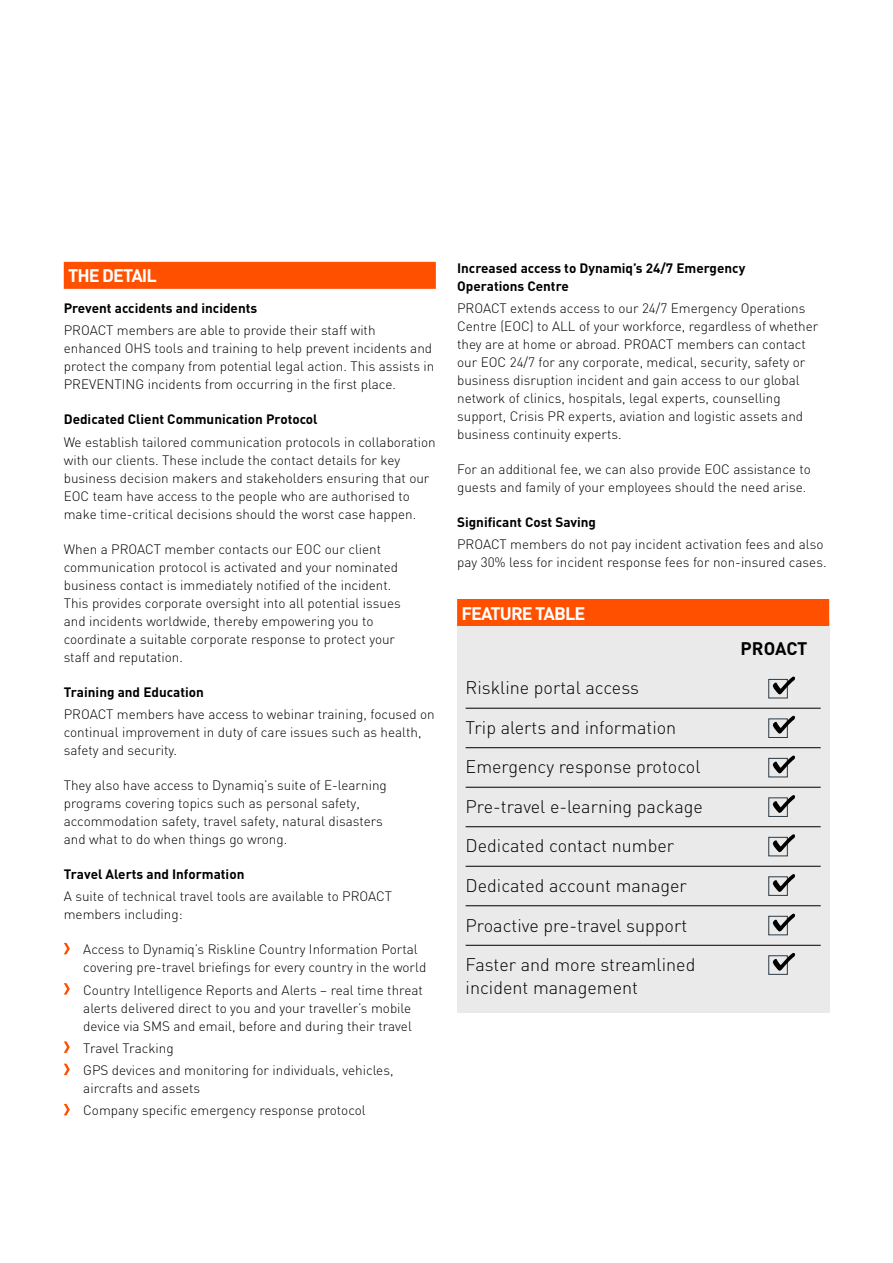
<style>
.page{position:relative;width:893px;height:1263px;background:#fff}
.page>*{position:absolute;margin:0;border:0;box-sizing:border-box;transform-origin:0 0}
.t1{font:300 18px/39.5px "DIN";color:#000}
.t2{font:700 18px "DIN";letter-spacing:-.05em;color:#fff}
.t3{font:700 18px "DIN";letter-spacing:-.01em;color:#000}
.t4{font:300 13.5px/18px "DIN";color:#000}
.t5{font:700 13.5px/18px "DIN";color:#000}
</style>
<div class="page">
<div style="left:457px;top:620px;width:372px;height:393px;background:#eaeaeb"></div>
<div style="left:64px;top:262px;width:372px;height:27px;background:#ff5000"></div>
<svg style="left:64px;top:943px;width:6px;height:11px"></svg>
<svg style="left:64px;top:983px;width:6px;height:12px"></svg>
<svg style="left:64px;top:1041px;width:6px;height:12px"></svg>
<svg style="left:64px;top:1064px;width:6px;height:11px"></svg>
<svg style="left:64px;top:1104px;width:6px;height:11px"></svg>
<div style="left:457px;top:599px;width:372px;height:27px;background:#ff5000"></div>
<hr style="left:466px;top:708px;width:355px;height:1px;background:#000">
<hr style="left:466px;top:747px;width:355px;height:1px;background:#000">
<hr style="left:466px;top:787px;width:355px;height:1px;background:#000">
<hr style="left:466px;top:826px;width:355px;height:1px;background:#000">
<hr style="left:466px;top:866px;width:355px;height:1px;background:#000">
<hr style="left:466px;top:905px;width:355px;height:1px;background:#000">
<hr style="left:466px;top:945px;width:355px;height:1px;background:#000">
<div style="left:768px;top:679px;width:19px;height:19px;border:1px solid #2c3b46"></div>
<div style="left:768px;top:758px;width:19px;height:19px;border:1px solid #2c3b46"></div>
<div style="left:768px;top:719px;width:19px;height:19px;border:1px solid #2c3b46"></div>
<div style="left:768px;top:798px;width:19px;height:19px;border:1px solid #2c3b46"></div>
<div style="left:768px;top:837px;width:19px;height:19px;border:1px solid #2c3b46"></div>
<div style="left:768px;top:916px;width:19px;height:19px;border:1px solid #2c3b46"></div>
<div style="left:768px;top:877px;width:19px;height:18px;border:1px solid #2c3b46"></div>
<div style="left:768px;top:955px;width:19px;height:19px;border:1px solid #2c3b46"></div>
<svg style="left:772px;top:676px;width:23px;height:19px"></svg>
<svg style="left:772px;top:795px;width:24px;height:18px"></svg>
<svg style="left:772px;top:913px;width:23px;height:19px"></svg>
<svg style="left:772px;top:715px;width:24px;height:19px"></svg>
<svg style="left:772px;top:834px;width:23px;height:19px"></svg>
<svg style="left:772px;top:952px;width:24px;height:19px"></svg>
<svg style="left:772px;top:755px;width:23px;height:19px"></svg>
<svg style="left:772px;top:874px;width:24px;height:18px"></svg>
<h1 class="t2" style="left:68px;top:264px;width:44px">The Detail</h1>
<p class="t5" style="left:64px;top:299px;width:195px">Prevent accidents and incidents</p>
<p class="t4" style="left:64px;top:321px;width:372px">PROACT members are able to provide their staff with enhanced OHS tools and training to help prevent incidents and protect the company from potential legal action. This assists in PREVENTING incidents from occurring in the first place.</p>
<p class="t5" style="left:64px;top:410px;width:255px">Dedicated Client Communication Protocol</p>
<p class="t4" style="left:64px;top:433px;width:374px">We establish tailored communication protocols in collaboration with our clients. These include the contact details for key business decision makers and stakeholders ensuring that our EOC team have access to the people who are authorised to make time-critical decisions should the worst case happen.</p>
<p class="t4" style="left:64px;top:540px;width:338px">When a PROACT member contacts our EOC our client communication protocol is activated and your nominated business contact is immediately notified of the incident.<br>This provides corporate oversight into all potential issues and incidents worldwide, thereby empowering you to coordinate a suitable corporate response to protect your staff and reputation.</p>
<p class="t5" style="left:64px;top:682px;width:142px">Training and Education</p>
<p class="t4" style="left:64px;top:705px;width:372px">PROACT members have access to webinar training, focused on continual improvement in duty of care issues such as health, safety and security.</p>
<p class="t4" style="left:64px;top:776px;width:325px">They also have access to Dynamiq’s suite of E-learning programs covering topics such as personal safety, accommodation safety, travel safety, natural disasters and what to do when things go wrong.</p>
<p class="t5" style="left:64px;top:864px;width:182px">Travel Alerts and Information</p>
<p class="t4" style="left:64px;top:887px;width:330px">A suite of technical travel tools are available to PROACT members including:</p>
<p class="t4" style="left:83px;top:940px;width:344px">Access to Dynamiq’s Riskline Country Information Portal covering pre-travel briefings for every country in the world</p>
<p class="t4" style="left:83px;top:981px;width:341px">Country Intelligence Reports and Alerts – real time threat alerts delivered direct to you and your traveller’s mobile device via SMS and email, before and during their travel</p>
<p class="t4" style="left:83px;top:1037px;width:312px;line-height:22.2px">Travel Tracking<br>GPS devices and monitoring for individuals, vehicles,</p>
<p class="t4" style="left:83px;top:1077px;width:284px;line-height:22.2px">aircrafts and assets<br>Company specific emergency response protocol</p>
<p class="t5" style="left:457px;top:258px;width:290px">Increased access to Dynamiq’s 24/7 Emergency<br>Operations Centre</p>
<p class="t4" style="left:457px;top:299px;width:363px">PROACT extends access to our 24/7 Emergency Operations Centre (EOC) to ALL of your workforce, regardless of whether they are at home or abroad. PROACT members can contact our EOC 24/7 for any corporate, medical, security, safety or business disruption incident and gain access to our global network of clinics, hospitals, legal experts, counselling support, Crisis PR experts, aviation and logistic assets and business continuity experts.</p>
<p class="t4" style="left:457px;top:460px;width:355px">For an additional fee, we can also provide EOC assistance to guests and family of your employees should the need arise.</p>
<p class="t5" style="left:457px;top:513px;width:141px">Significant Cost Saving</p>
<p class="t4" style="left:457px;top:535px;width:371px">PROACT members do not pay incident activation fees and also pay 30% less for incident response fees for non-insured cases.</p>
<h1 class="t2" style="left:461px;top:601px;width:126px">FEATURE TABLE</h1>
<h1 class="t3" style="left:741px;top:637px;width:68px">PROACT</h1>
<h1 class="t1" style="left:466px;top:668px;width:239px">Riskline portal access<br>Trip alerts and information<br>Emergency response protocol<br>Pre-travel e-learning package<br>Dedicated contact number<br>Dedicated account manager<br>Proactive pre-travel support<br>Faster and more streamlined</h1>
<h1 class="t1" style="left:466px;top:967px;width:174px">incident management</h1>
</div>
